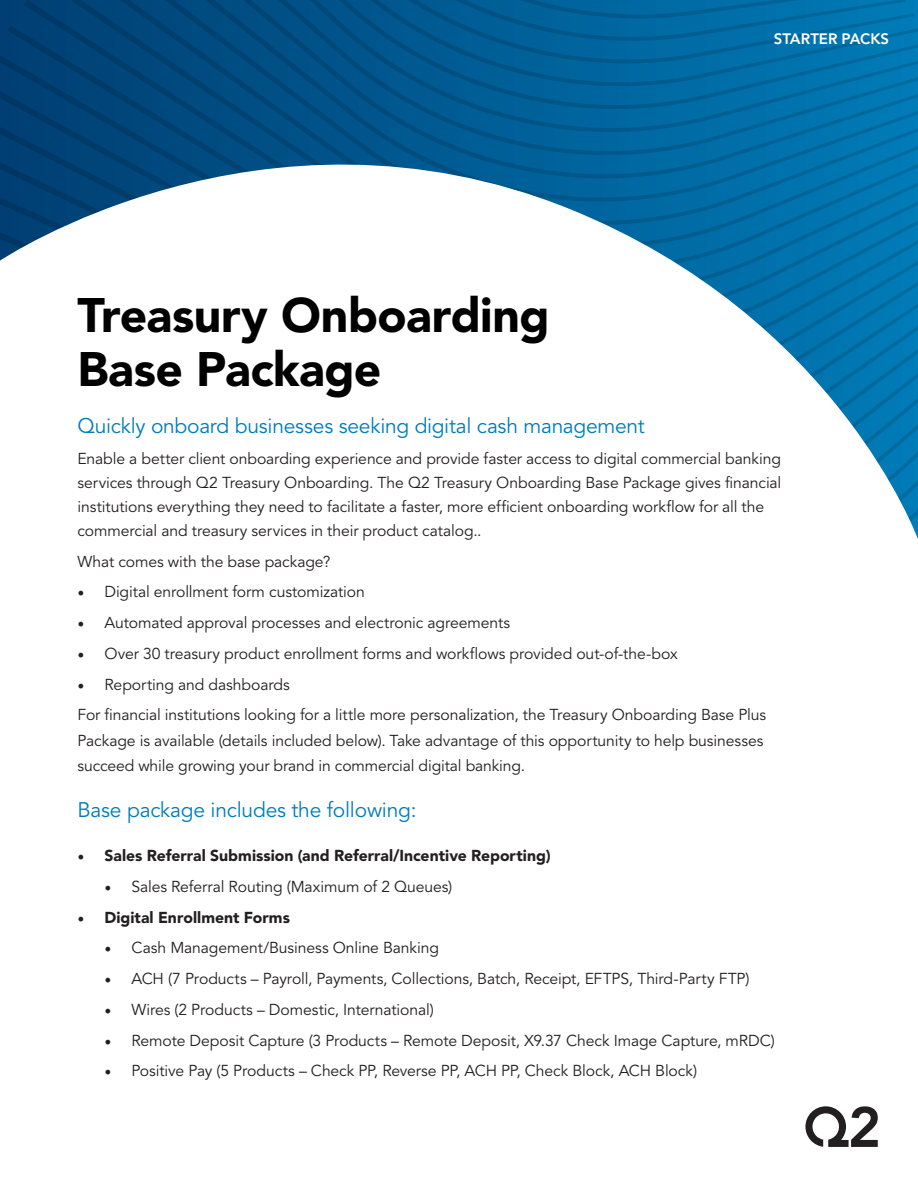
<style>
.page{position:relative;width:918px;height:1188px;background:#fff}
.page>*{position:absolute;margin:0;border:0;box-sizing:border-box;transform-origin:0 0}
.t1{font:900 48px/54px "Avenir LT Std";letter-spacing:-.01em;color:#000001}
.t2{font:21px "Avenir LT Std";letter-spacing:-.01em;color:#007dba}
.t3{font:15.75px/24px "Avenir LT Std";letter-spacing:-.01em;color:#231f20}
.t4{font:900 15.75px "Avenir LT Std";color:#231f20}
.t5{font:800 15px "Avenir LT Std";letter-spacing:-.005em;color:#fff}
.s1{font-family:"Minion Pro";font-size:18px}
.s2{font-family:"Minion Pro";font-weight:400;font-size:18px}
</style>
<div class="page">
<svg style="left:805px;top:1106px;width:73px;height:41px"></svg>
<svg style="left:0;top:65px;width:918px;height:20px;background:#005990"></svg>
<svg style="left:0;top:42px;width:918px;height:23px;background:#005990"></svg>
<svg style="left:0;top:0;width:918px;height:42px;background:#005990"></svg>
<svg style="left:0;top:85px;width:918px;height:454px"></svg>
<h1 class="t1" style="left:78px;top:288px;width:474px">Treasury Onboarding<br>Base Package</h1>
<p class="t5" style="left:774px;top:30px;width:117px">STARTER PACKS</p>
<h2 class="t2" style="left:78px;top:414px;width:569px">Quickly onboard businesses seeking digital cash management</h2>
<p class="t3" style="left:78px;top:447px;width:705px">Enable a better client onboarding experience and provide faster access to digital commercial banking services through Q2 Treasury Onboarding. The Q2 Treasury Onboarding Base Package gives financial institutions everything they need to facilitate a faster, more efficient onboarding workflow for all the commercial and treasury services in their product catalog..</p>
<p class="t3" style="left:78px;top:550px;width:254px">What comes with the base package?</p>
<p class="t3" style="left:78px;top:580px;width:289px"><span class="s1">•</span> Digital enrollment form customization</p>
<p class="t3" style="left:78px;top:611px;width:434px"><span class="s1">•</span> Automated approval processes and electronic agreements</p>
<p class="t3" style="left:78px;top:642px;width:602px"><span class="s1">•</span> Over 30 treasury product enrollment forms and workflows provided out-of-the-box</p>
<p class="t3" style="left:78px;top:669px;width:690px;line-height:30.8px"><span class="s1">•</span> Reporting and dashboards<br>For financial institutions looking for a little more personalization, the Treasury Onboarding Base Plus</p>
<p class="t3" style="left:78px;top:728px;width:687px;line-height:25.5px">Package is available (details included below). Take advantage of this opportunity to help businesses succeed while growing your brand in commercial digital banking.</p>
<h2 class="t2" style="left:78px;top:797px;width:341px">Base package includes the following:</h2>
<p class="t4" style="left:78px;top:846px;width:475px"><span class="s2">•</span> Sales Referral Submission (and Referral/Incentive Reporting)</p>
<p class="t3" style="left:105px;top:875px;width:349px"><span class="s1">•</span> Sales Referral Routing (Maximum of 2 Queues)</p>
<p class="t4" style="left:78px;top:908px;width:214px"><span class="s2">•</span> Digital Enrollment Forms</p>
<p class="t3" style="left:105px;top:936px;width:336px"><span class="s1">•</span> Cash Management/Business Online Banking</p>
<p class="t3" style="left:105px;top:967px;width:647px"><span class="s1">•</span> ACH (7 Products – Payroll, Payments, Collections, Batch, Receipt, EFTPS, Third-Party FTP)</p>
<p class="t3" style="left:105px;top:998px;width:331px"><span class="s1">•</span> Wires (2 Products – Domestic, International)</p>
<p class="t3" style="left:105px;top:1028px;width:672px"><span class="s1">•</span> Remote Deposit Capture (3 Products – Remote Deposit, X9.37 Check Image Capture, mRDC)</p>
<p class="t3" style="left:105px;top:1059px;width:594px"><span class="s1">•</span> Positive Pay (5 Products – Check PP, Reverse PP, ACH PP, Check Block, ACH Block)</p>
</div>
